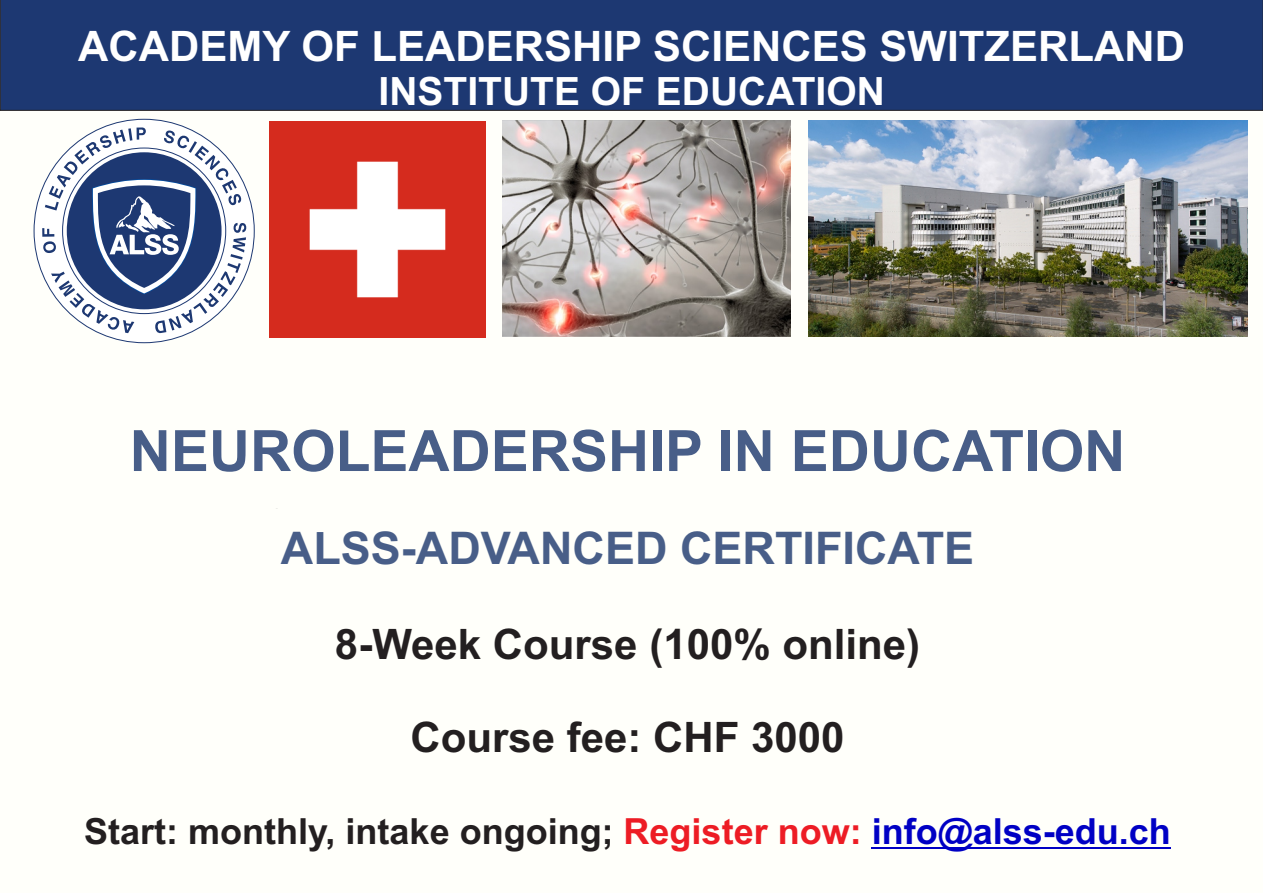
<style>
.page{position:relative;width:1263px;height:893px;background:#fffffa}
.page>*{position:absolute;margin:0;border:0;box-sizing:border-box;transform-origin:0 0}
.t1{font:700 57px "Arial";color:#485e88}
.t2{font:700 45px "Arial";color:#485e88}
.t3{font:700 42px "Arial";color:#231f20}
.t4{font:700 42px "Arial";color:#fff}
.t5{font:700 39px "Arial";color:#fff}
.t6{font:700 36px "Arial";color:#231f20}
.s1{color:#ed1c24}
.s2{color:#0000c4}
</style>
<div class="page">
<svg style="left:34px;top:119px;width:221px;height:224px"></svg>
<svg style="left:42px;top:127px;width:204px;height:207px"></svg>
<div style="left:0;top:0;width:1263px;height:111px;background:#1d3872"></div>
<hr style="left:872px;top:847px;width:299px;height:2px;background:#0000c4">
<img style="left:808px;top:120px;width:439px;height:216px">
<img style="left:269px;top:121px;width:216px;height:216px">
<img style="left:503px;top:121px;width:287px;height:216px">
<p class="t4" style="left:78px;top:30px;width:1108px">ACADEMY OF LEADERSHIP SCIENCES SWITZERLAND</p>
<p class="t5" style="left:379px;top:77px;width:508px">INSTITUTE OF EDUCATION</p>
<h1 class="t1" style="left:130px;top:429px;width:997px">NEUROLEADERSHIP IN EDUCATION</h1>
<p class="t2" style="left:281px;top:531px;width:695px">ALSS-ADVANCED CERTIFICATE</p>
<p class="t3" style="left:335px;top:628px;width:587px">8-Week Course (100% online)</p>
<p class="t3" style="left:410px;top:722px;width:436px">Course fee: CHF 3000</p>
<p class="t6" style="left:84px;top:818px;width:1088px">Start: monthly, intake ongoing; <span class="s1">Register now:</span> <span class="s2">info@alss-edu.ch</span></p>
</div>
